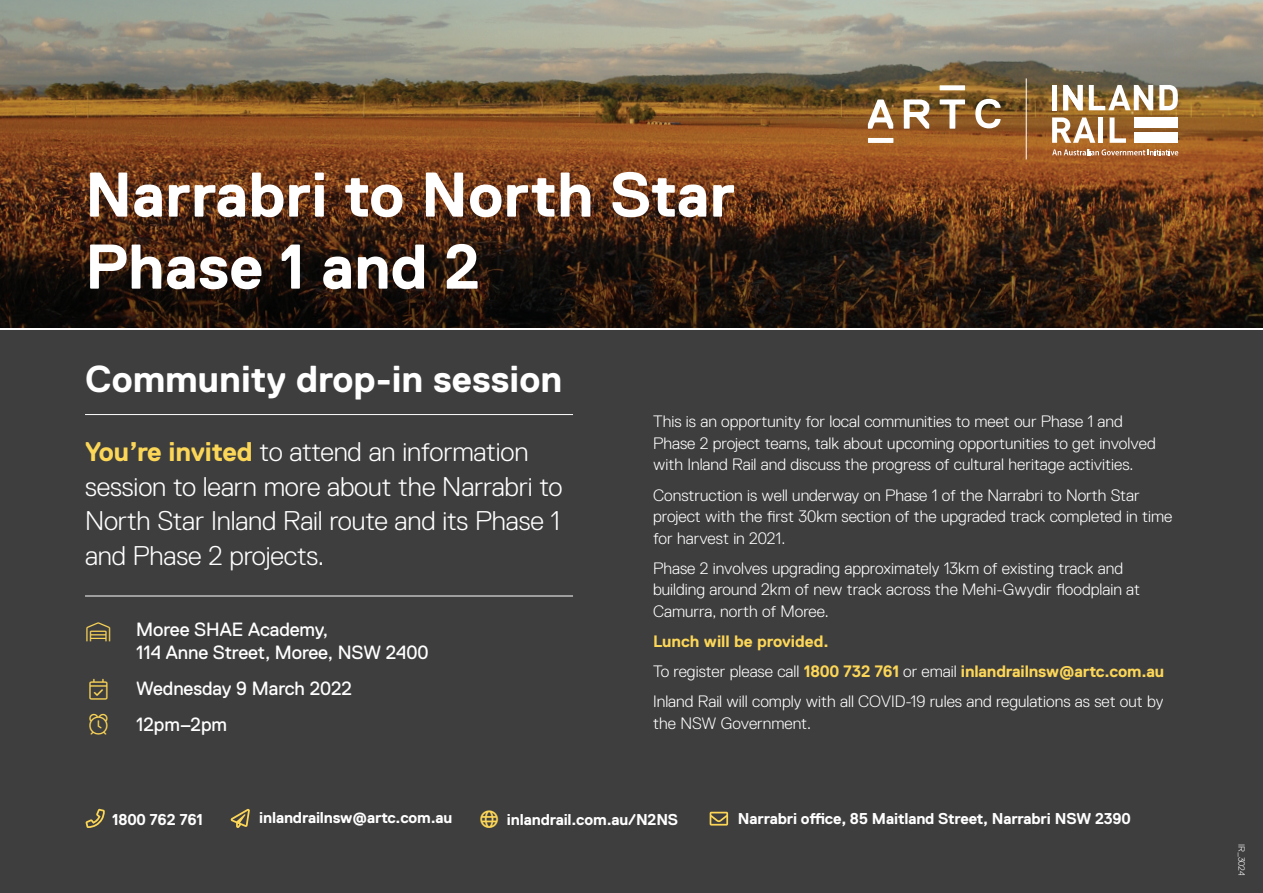
<style>
.page{position:relative;width:1263px;height:893px;background:#fff}
.page>*{position:absolute;margin:0;border:0;box-sizing:border-box;transform-origin:0 0}
.t1{font:700 63px/72px "Replica";color:#fff}
.t2{font:700 37.5px "Replica";color:#fff}
.t3{font:300 27px/34.5px "Replica";letter-spacing:-.005em;color:#fff}
.t4{font:300 20.7px "Font Awesome 5 Pro";color:#fcd657}
.t5{font:19.2px/23.5px "Replica";letter-spacing:-.005em;color:#fff}
.t6{font:300 19.05px "Font Awesome 5 Pro";color:#fcd657}
.t7{font:300 16.5px/21.6px "Replica";color:#fff}
.t8{font:700 15.6px "Replica";letter-spacing:-.01em;color:#fff}
.t9{font:300 9px "Replica";letter-spacing:-.015em;color:#fff}
.s1{font-weight:700;color:#fcd657}
</style>
<div class="page">
<div style="left:0;top:331px;width:1263px;height:562px;background:#3e3e3f"></div>
<svg style="left:0;top:0;width:1263px;height:327px;background:#694d35"></svg>
<svg style="left:1089px;top:85px;width:64px;height:25px"></svg>
<svg style="left:1159px;top:85px;width:19px;height:25px"></svg>
<svg style="left:1052px;top:117px;width:43px;height:26px"></svg>
<div style="left:1098px;top:117px;width:5px;height:26px;background:#fff"></div>
<svg style="left:1109px;top:117px;width:17px;height:26px"></svg>
<div style="left:1134px;top:117px;width:44px;height:11px;background:#fff"></div>
<div style="left:1134px;top:132px;width:44px;height:11px;background:#fff"></div>
<svg style="left:1052px;top:149px;width:126px;height:6px"></svg>
<hr style="left:1026px;top:78px;width:1px;height:81px;background:#fff">
<svg style="left:868px;top:138px;width:25px;height:5px"></svg>
<svg style="left:939px;top:85px;width:26px;height:5px"></svg>
<svg style="left:868px;top:100px;width:25px;height:29px"></svg>
<svg style="left:940px;top:99px;width:25px;height:30px"></svg>
<svg style="left:904px;top:99px;width:25px;height:30px"></svg>
<svg style="left:975px;top:99px;width:26px;height:29px"></svg>
<div style="left:1052px;top:85px;width:5px;height:25px;background:#fff"></div>
<svg style="left:1063px;top:85px;width:20px;height:25px"></svg>
<svg style="left:86px;top:809px;width:19px;height:19px"></svg>
<svg style="left:231px;top:809px;width:19px;height:19px"></svg>
<svg style="left:710px;top:812px;width:18px;height:13px"></svg>
<hr style="left:85px;top:414px;width:488px;height:1px;background:#fff">
<hr style="left:85px;top:596px;width:488px;height:1px;background:#fff">
<h1 class="t1" style="left:85px;top:159px;width:652px">Narrabri to North Star<br>Phase 1 and 2</h1>
<h2 class="t2" style="left:85px;top:358px;width:478px">Community drop-in session</h2>
<h3 class="t3" style="left:85px;top:435px;width:479px"><span class="s1">You’re invited</span> to attend an information session to learn more about the Narrabri to North Star Inland Rail route and its Phase 1 and Phase 2 projects.</h3>
<p class="t6" style="left:87px;top:622px;width:25px">□◆▲</p>
<p class="t5" style="left:136px;top:617px;width:294px">Moree SHAE Academy,<br>114 Anne Street, Moree, NSW 2400</p>
<p class="t4" style="left:89px;top:678px;width:20px">●■</p>
<p class="t5" style="left:136px;top:677px;width:217px">Wednesday 9 March 2022</p>
<p class="t4" style="left:89px;top:714px;width:20px">●●□</p>
<p class="t5" style="left:136px;top:712px;width:92px">12pm–2pm</p>
<p class="t7" style="left:653px;top:411px;width:504px">This is an opportunity for local communities to meet our Phase 1 and<br>Phase 2 project teams, talk about upcoming opportunities to get involved with Inland Rail and discuss the progress of cultural heritage activities.</p>
<p class="t7" style="left:653px;top:484px;width:521px">Construction is well underway on Phase 1 of the Narrabri to North Star project with the first 30km section of the upgraded track completed in time for harvest in 2021.</p>
<p class="t7" style="left:653px;top:557px;width:488px">Phase 2 involves upgrading approximately 13km of existing track and building around 2km of new track across the Mehi-Gwydir floodplain at<br>Camurra, north of Moree.</p>
<p class="t7" style="left:653px;top:626px;width:513px;line-height:30.2px"><span class="s1">Lunch will be provided.<br></span>To register please call <span class="s1">1800 732 761</span> or email <span class="s1">inlandrailnsw@artc.com.au<br></span>Inland Rail will comply with all COVID-19 rules and regulations as set out by</p>
<p class="t7" style="left:653px;top:712px;width:159px">the NSW Government.</p>
<p class="t8" style="left:112px;top:811px;width:92px">1800 762 761</p>
<p class="t8" style="left:259px;top:809px;width:195px">inlandrailnsw@artc.com.au</p>
<p class="t8" style="left:738px;top:810px;width:394px">Narrabri office, 85 Maitland Street, Narrabri NSW 2390</p>
<p class="t8" style="left:507px;top:811px;width:173px">inlandrail.com.au/N2NS</p>
<p class="t9" style="left:1247px;top:844px;width:33px;rotate:90deg">IR_3024</p>
</div>
